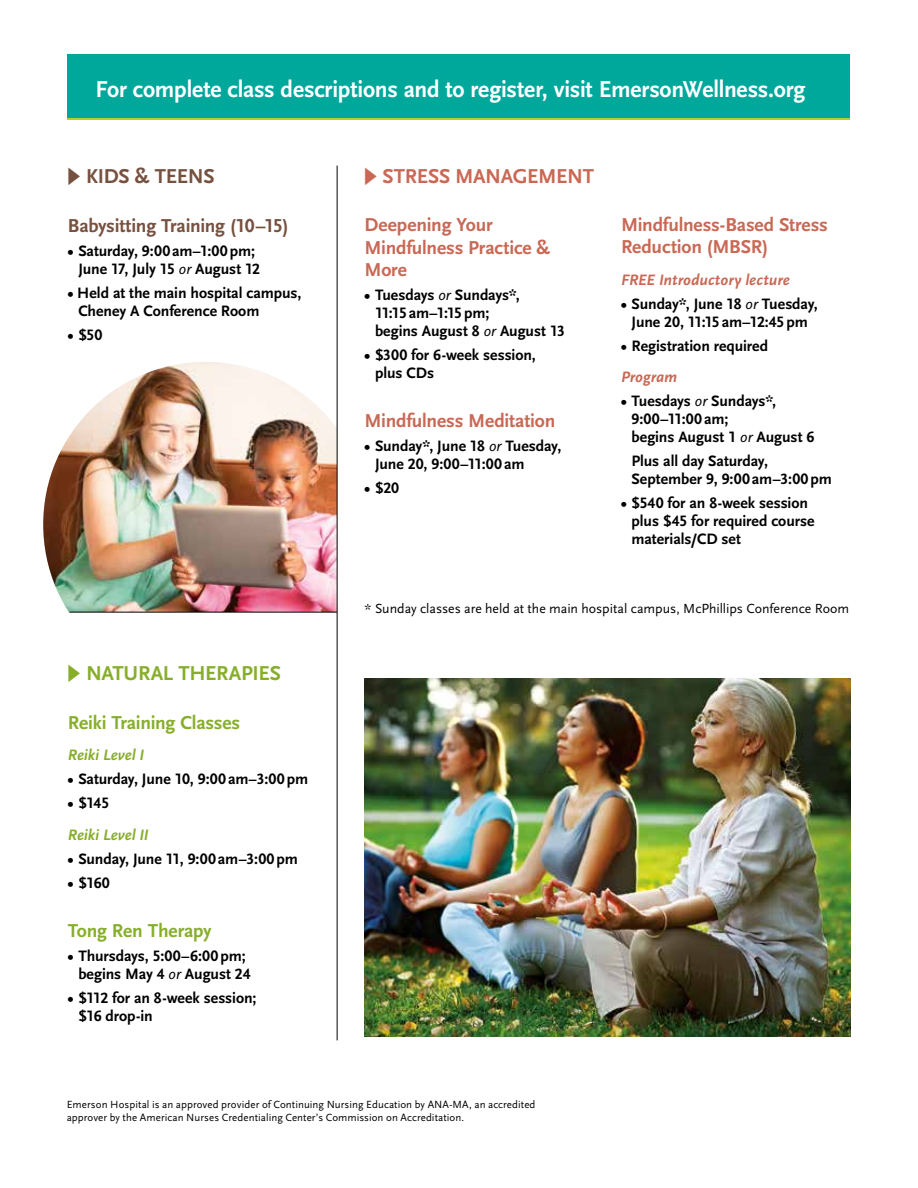
<style>
.page{position:relative;width:918px;height:1188px;background:#fff}
.page>*{position:absolute;margin:0;border:0;box-sizing:border-box;transform-origin:0 0}
.t1{font:700 24px "Scala Sans LF";letter-spacing:-.01em;color:#fff}
.t2{font:700 21px "Scala Sans LF";letter-spacing:-.02em;color:#c96854}
.t3{font:700 21px "Scala Sans LF";letter-spacing:-.015em;color:#87ae2b}
.t4{font:700 21px "Scala Sans LF";letter-spacing:-.015em;color:#77513f}
.t5{font:700 19.5px/22.5px "Scala Sans LF";letter-spacing:-.01em;color:#c96854}
.t6{font:700 19.5px "Scala Sans LF";letter-spacing:-.01em;color:#87ae2b}
.t7{font:700 19.5px "Scala Sans LF";letter-spacing:-.015em;color:#77513f}
.t8{font:700 15.75px/18px "Scala Sans LF";letter-spacing:-.005em;color:#000}
.t9{font:italic 700 15.75px "Scala Sans LF";color:#c96854}
.t10{font:italic 700 15.75px "Scala Sans LF";color:#87ae2b}
.t11{font:13.8px "Scala Sans LF";color:#000}
.t12{font:10.8px/12.8px "Scala Sans LF";letter-spacing:.005em;color:#000}
.s1{font-family:"Mathematical Pi Six";font-weight:400;font-size:24px}
.s2{font-weight:400;font-style:italic}
</style>
<div class="page">
<img style="left:43px;top:362px;width:294px;height:250px">
<hr style="left:69px;top:612px;width:268px;height:1px;background:#000">
<hr style="left:337px;top:166px;width:1px;height:874px;background:#000">
<img style="left:365px;top:679px;width:485px;height:357px">
<div style="left:68px;top:54px;width:782px;height:66px;background:#b9ce27"></div>
<div style="left:68px;top:54px;width:782px;height:64px;background:#00a89c"></div>
<h1 class="t1" style="left:95px;top:76px;width:711px">For complete class descriptions and to register, visit EmersonWellness.org</h1>
<h2 class="t4" style="left:68px;top:165px;width:148px"><span class="s1">C</span> KIDS &amp; TEENS</h2>
<p class="t7" style="left:68px;top:215px;width:222px">Babysitting Training (10–15)</p>
<p class="t8" style="left:78px;top:242px;width:183px;text-indent:-11px">• Saturday, 9:00am–1:00pm;<br>June 17, July 15 <span class="s2">or</span> August 12</p>
<p class="t8" style="left:78px;top:284px;width:225px;text-indent:-11px">• Held at the main hospital campus,<br>Cheney A Conference Room</p>
<p class="t8" style="left:68px;top:326px;width:36px">• $50</p>
<h2 class="t3" style="left:68px;top:662px;width:215px"><span class="s1">C</span> NATURAL THERAPIES</h2>
<p class="t6" style="left:68px;top:712px;width:174px">Reiki Training Classes</p>
<p class="t10" style="left:68px;top:747px;width:78px">Reiki Level I</p>
<p class="t8" style="left:68px;top:771px;width:242px">• Saturday, June 10, 9:00 am–3:00pm</p>
<p class="t8" style="left:68px;top:795px;width:43px">• $145</p>
<p class="t10" style="left:68px;top:826px;width:82px">Reiki Level II</p>
<p class="t8" style="left:68px;top:850px;width:232px">• Sunday, June 11, 9:00 am–3:00pm</p>
<p class="t8" style="left:68px;top:874px;width:43px">• $160</p>
<p class="t6" style="left:68px;top:920px;width:145px">Tong Ren Therapy</p>
<p class="t8" style="left:78px;top:947px;width:174px;text-indent:-11px">• Thursdays, 5:00–6:00pm; begins May 4 <span class="s2">or</span> August 24</p>
<p class="t8" style="left:78px;top:989px;width:180px;text-indent:-11px">• $112 for an 8-week session; $16 drop-in</p>
<h2 class="t2" style="left:364px;top:165px;width:231px"><span class="s1">C</span> STRESS MANAGEMENT</h2>
<p class="t5" style="left:364px;top:214px;width:187px">Deepening Your<br>Mindfulness Practice &amp;<br>More</p>
<p class="t8" style="left:375px;top:287px;width:192px;text-indent:-11px">• Tuesdays <span class="s2">or</span> Sundays*,<br>11:15 am–1:15 pm;<br>begins August 8 <span class="s2">or</span> August 13</p>
<p class="t8" style="left:375px;top:347px;width:162px;text-indent:-11px">• $300 for 6-week session, plus CDs</p>
<p class="t5" style="left:364px;top:410px;width:192px">Mindfulness Meditation</p>
<p class="t8" style="left:375px;top:437px;width:188px;text-indent:-11px">• Sunday*, June 18 <span class="s2">or</span> Tuesday,<br>June 20, 9:00–11:00 am</p>
<p class="t8" style="left:364px;top:479px;width:36px">• $20</p>
<p class="t5" style="left:621px;top:214px;width:208px">Mindfulness-Based Stress<br>Reduction (MBSR)</p>
<p class="t9" style="left:621px;top:271px;width:170px">FREE Introductory lecture</p>
<p class="t8" style="left:621px;top:295px;width:198px;text-align:center">• Sunday*, June 18 <span class="s2">or</span> Tuesday,<br>June 20, 11:15 am–12:45pm</p>
<p class="t8" style="left:621px;top:337px;width:149px">• Registration required</p>
<p class="t9" style="left:621px;top:369px;width:58px">Program</p>
<p class="t8" style="left:632px;top:393px;width:184px;text-indent:-11px">• Tuesdays <span class="s2">or</span> Sundays*,<br>9:00–11:00 am;<br>begins August 1 <span class="s2">or</span> August 6</p>
<p class="t8" style="left:632px;top:453px;width:202px">Plus all day Saturday,<br>September 9, 9:00 am–3:00pm</p>
<p class="t8" style="left:632px;top:495px;width:184px;text-indent:-11px">• $540 for an 8-week session plus $45 for required course materials/CD set</p>
<p class="t11" style="left:364px;top:601px;width:486px">* Sunday classes are held at the main hospital campus, McPhillips Conference Room</p>
<p class="t12" style="left:67px;top:1098px;width:470px">Emerson Hospital is an approved provider of Continuing Nursing Education by ANA-MA, an accredited approver by the American Nurses Credentialing Center’s Commission on Accreditation.</p>
</div>
